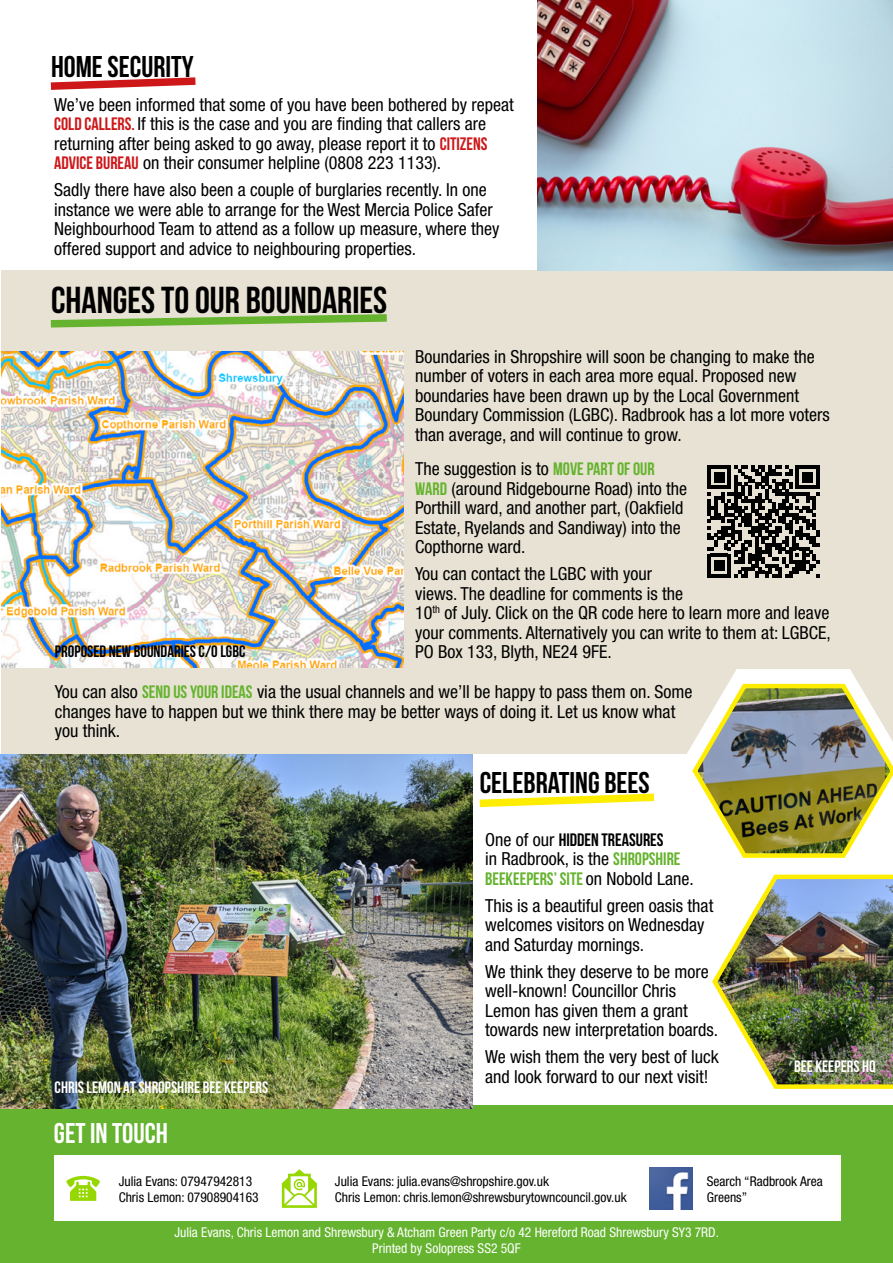
<style>
.page{position:relative;width:893px;height:1263px;background:#fff}
.page>*{position:absolute;margin:0;border:0;box-sizing:border-box;transform-origin:0 0}
.t1{font:700 37.5px "Bebas Neue";color:#000}
.t2{font:700 30px "Bebas Neue";color:#000}
.t3{font:700 28.5px "Bebas Neue";color:#fff}
.t4{font:condensed 18px/19.5px "Helvetica Neue";color:#000}
.t5{font:700 18px "Bebas Neue";color:#65b32e}
.t6{font:700 18px "Bebas Neue";color:#000}
.t7{font:700 16.5px "Bebas Neue";color:#fff}
.t8{font:700 16.5px "Bebas Neue";color:#000}
.t9{font:condensed 13.5px/16.2px "Helvetica Neue";color:#000}
.t10{font:condensed 13.5px/16.2px "Helvetica Neue";color:#fff;text-align:center}
.s1{font-family:"Bebas Neue";font-weight:700;font-stretch:normal;color:#cd1719}
.s2{font-family:"Bebas Neue";font-weight:700;font-stretch:normal;color:#65b32e}
.s3{font-family:"Helvetica Neue";font-weight:400;font-stretch:condensed}
.s4{font-family:"Helvetica Neue";font-weight:400;font-stretch:condensed;color:#000}
</style>
<div class="page">
<div style="left:1px;top:271px;width:892px;height:483px;background:#e7e2d3"></div>
<svg style="left:50px;top:77px;width:146px;height:13px"></svg>
<div style="left:0;top:1106px;width:893px;height:157px;background:#65b32e"></div>
<div style="left:55px;top:1155px;width:786px;height:66px;background:#fff"></div>
<img style="left:650px;top:1167px;width:42px;height:42px">
<svg style="left:66px;top:1176px;width:34px;height:25px"></svg>
<svg style="left:282px;top:1169px;width:35px;height:39px"></svg>
<img style="left:537px;top:0;width:356px;height:271px">
<svg style="left:50px;top:314px;width:337px;height:14px"></svg>
<img style="left:1px;top:351px;width:403px;height:316px">
<svg style="left:479px;top:793px;width:176px;height:15px"></svg>
<img style="left:0;top:754px;width:472px;height:355px">
<img style="left:687px;top:669px;width:206px;height:420px">
<svg style="left:707px;top:465px;width:112px;height:112px"></svg>
<h2 class="t2" style="left:51px;top:50px;width:144px">HOME SECURITY</h2>
<p class="t4" style="left:54px;top:95px;width:461px">We’ve been informed that some of you have been bothered by repeat <span class="s1">COLD CALLERS.</span> If this is the case and you are finding that callers are returning after being asked to go away, please report it to <span class="s1">CITIZENS ADVICE BUREAU</span> on their consumer helpline (0808 223 1133).</p>
<p class="t4" style="left:54px;top:180px;width:447px">Sadly there have also been a couple of burglaries recently. In one instance we were able to arrange for the West Mercia Police Safer Neighbourhood Team to attend as a follow up measure, where they offered support and advice to neighbouring properties.</p>
<h1 class="t1" style="left:51px;top:279px;width:338px">CHANGES TO OUR BOUNDARIES</h1>
<p class="t4" style="left:415px;top:347px;width:416px">Boundaries in Shropshire will soon be changing to make the number of voters in each area more equal. Proposed new boundaries have been drawn up by the Local Government Boundary Commission (LGBC). Radbrook has a lot more voters than average, and will continue to grow.</p>
<p class="t4" style="left:415px;top:459px;width:273px">The suggestion is to <span class="s2">MOVE PART OF OUR WARD</span> (around Ridgebourne Road) into the Porthill ward, and another part, (Oakfield Estate, Ryelands and Sandiway) into the Copthorne ward.</p>
<p class="t4" style="left:415px;top:564px;width:417px">You can contact the LGBC with your<br>views. The deadline for comments is the<br>10<sup>th</sup> of July. Click on the QR code here to learn more and leave your comments. Alternatively you can write to them at: LGBCE, PO Box 133, Blyth, NE24 9FE.</p>
<p class="t8" style="left:55px;top:642px;width:192px">PROPOSED NEW BOUNDARIES C/O LGBC</p>
<p class="t4" style="left:55px;top:682px;width:639px">You can also <span class="s2">SEND US YOUR IDEAS</span> via the usual channels and we’ll be happy to pass them on. Some changes have to happen but we think there may be better ways of doing it. Let us know what you think.</p>
<p class="t7" style="left:55px;top:1078px;width:215px">CHRIS LEMON AT SHROPSHIRE BEE KEEPERS</p>
<h2 class="t2" style="left:480px;top:766px;width:172px">CELEBRATING BEES</h2>
<p class="t6" style="left:485px;top:829px;width:180px"><span class="s3">One of our</span> HIDDEN TREASURES</p>
<p class="t4" style="left:485px;top:849px;width:197px">in Radbrook, is the <span class="s2">SHROPSHIRE</span></p>
<p class="t5" style="left:485px;top:868px;width:210px">BEEKEEPERS’ SITE <span class="s4">on Nobold Lane.</span></p>
<p class="t4" style="left:485px;top:895px;width:230px">This is a beautiful green oasis that welcomes visitors on Wednesday and Saturday mornings.</p>
<p class="t4" style="left:485px;top:961px;width:235px">We think they deserve to be more well-known! Councillor Chris<br>Lemon has given them a grant towards new interpretation boards.</p>
<p class="t4" style="left:485px;top:1047px;width:235px">We wish them the very best of luck and look forward to our next visit!</p>
<p class="t7" style="left:794px;top:1057px;width:83px">BEE KEEPERS HQ</p>
<h3 class="t3" style="left:54px;top:1118px;width:116px">GET IN TOUCH</h3>
<p class="t9" style="left:119px;top:1172px;width:141px">Julia Evans: 07947942813<br>Chris Lemon: 07908904163</p>
<p class="t9" style="left:335px;top:1172px;width:293px">Julia Evans: julia.evans@shropshire.gov.uk<br>Chris Lemon: chris.lemon@shrewsburytowncouncil.gov.uk</p>
<p class="t9" style="left:707px;top:1172px;width:117px">Search “Radbrook Area<br>Greens”</p>
<p class="t10" style="left:174px;top:1224px;width:546px">Julia Evans, Chris Lemon and Shrewsbury &amp; Atcham Green Party c/o 42 Hereford Road Shrewsbury SY3 7RD.<br>Printed by Solopress SS2 5QF</p>
</div>
